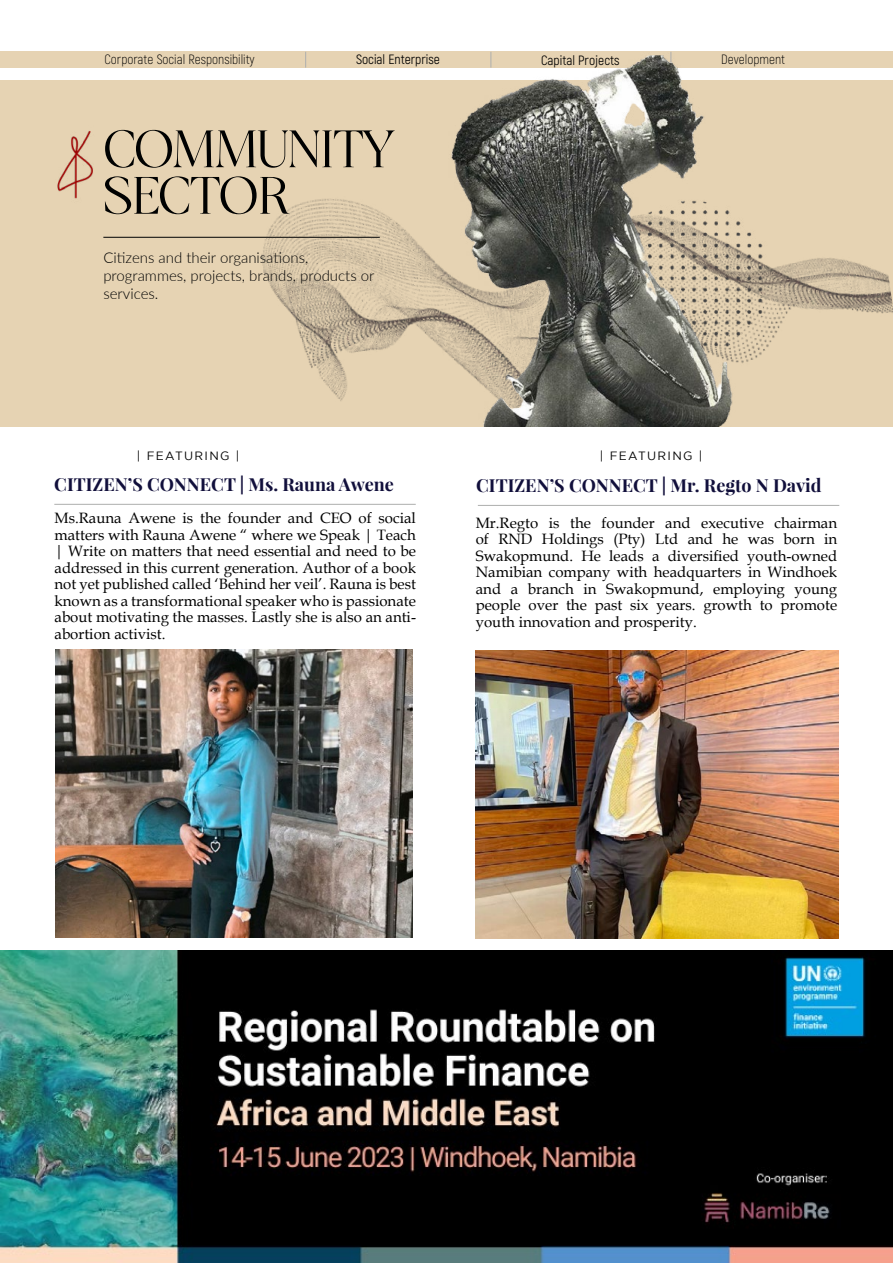
<style>
.page{position:relative;width:893px;height:1263px;background:#fff}
.page>*{position:absolute;margin:0;border:0;box-sizing:border-box;transform-origin:0 0}
.t1{font:700 52.5px/46.5px "Sande More Demo";color:#000101}
.t2{font:700 18px "Playfair Display";color:#110f3b}
.t3{font:15px/16.5px "Book Antiqua";color:#000101;text-align:justify}
.t4{font:300 15px/18px "Lato";color:#000}
.t5{font:300 13.5px "Akrobat";color:#000}
.t6{font:13.5px "Akrobat";color:#000}
.t7{font:12px "Gotham";letter-spacing:.11em;color:#000}
</style>
<div class="page">
<div style="left:0;top:80px;width:892px;height:346px;background:#e6d3b3"></div>
<img style="left:57px;top:131px;width:36px;height:68px">
<hr style="left:103px;top:237px;width:277px;height:1px;background:#000101">
<hr style="left:54px;top:504px;width:362px;height:1px;background:#aeafae">
<hr style="left:478px;top:505px;width:361px;height:1px;background:#aeafae">
<img style="left:0;top:950px;width:893px;height:313px">
<img style="left:253px;top:109px;width:640px;height:318px">
<img style="left:55px;top:650px;width:357px;height:288px">
<img style="left:476px;top:650px;width:363px;height:288px">
<div style="left:1px;top:51px;width:892px;height:17px;background:#e6d3b3"></div>
<svg style="left:305px;top:52px;width:1px;height:16px"></svg>
<img style="left:447px;top:52px;width:295px;height:374px">
<p class="t5" style="left:105px;top:52px;width:152px">Corporate Social Responsibility</p>
<p class="t6" style="left:356px;top:51px;width:86px">Social Enterprise</p>
<p class="t6" style="left:541px;top:52px;width:80px">Capital Projects</p>
<p class="t5" style="left:721px;top:52px;width:65px">Development</p>
<h1 class="t1" style="left:103px;top:129px;width:292px">COMMUNITY<br>SECTOR</h1>
<p class="t4" style="left:103px;top:249px;width:273px">Citizens and their organisations, programmes, projects, brands, products or services.</p>
<p class="t7" style="left:137px;top:449px;width:104px">| FEATURING |</p>
<p class="t7" style="left:600px;top:449px;width:104px">| FEATURING |</p>
<p class="t2" style="left:54px;top:473px;width:341px">CITIZEN’S CONNECT | Ms. Rauna Awene</p>
<p class="t3" style="left:55px;top:510px;width:363px">Ms.Rauna Awene is the founder and CEO of social matters with Rauna Awene “ where we Speak | Teach | Write on matters that need essential and need to be addressed in this current generation. Author of a book not yet published called ‘Behind her veil’. Rauna is best known as a transformational speaker who is passionate about motivating the masses. Lastly she is also an anti&shy;abortion activist.</p>
<p class="t2" style="left:476px;top:474px;width:347px">CITIZEN’S CONNECT | Mr. Regto N David</p>
<p class="t3" style="left:476px;top:514px;width:363px">Mr.Regto is the founder and executive chairman of RND Holdings (Pty) Ltd and he was born in Swakopmund. He leads a diversified youth-owned Namibian company with headquarters in Windhoek and a branch in Swakopmund, employing young people over the past six years. growth to promote youth innovation and prosperity.</p>
</div>
